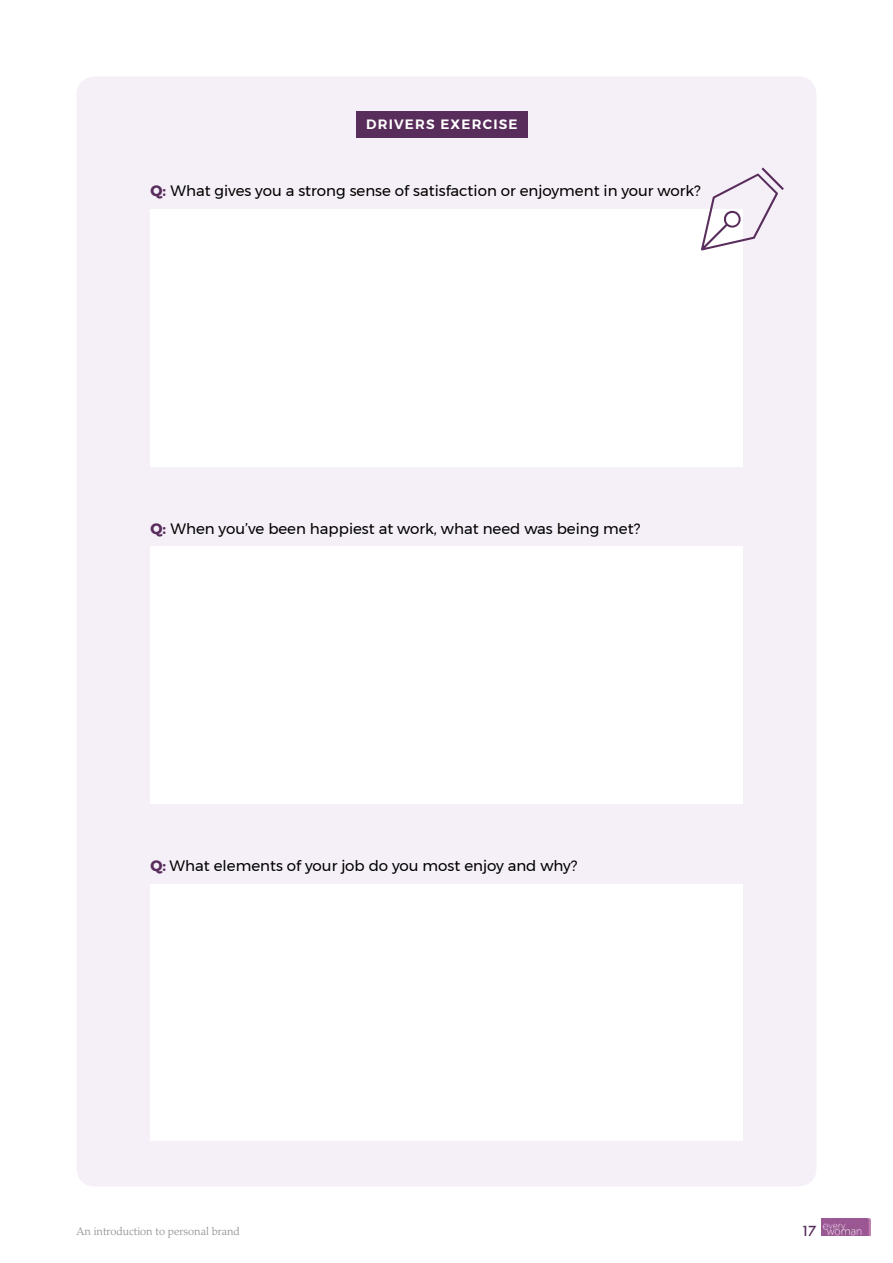
<style>
.page{position:relative;width:893px;height:1263px;background:#fff}
.page>*{position:absolute;margin:0;border:0;box-sizing:border-box;transform-origin:0 0}
.t1{font:15px "Montserrat";color:#000}
.t2{font:600 13.5px "Montserrat";letter-spacing:.09em;color:#fff}
.t3{font:500 13.5px "Futura";color:#582c5b}
.t4{font:300 11.25px "Palatino LT Pro";color:#8f8d8d}
.s1{font-weight:700;color:#582c5b}
</style>
<div class="page">
<div style="left:77px;top:77px;width:739px;height:1109px;background:#f5eff7;border-radius:18px"></div>
<div style="left:150px;top:209px;width:592px;height:257px;background:#fff"></div>
<div style="left:150px;top:546px;width:592px;height:258px;background:#fff"></div>
<div style="left:150px;top:884px;width:592px;height:257px;background:#fff"></div>
<svg style="left:701px;top:168px;width:83px;height:83px"></svg>
<img style="left:821px;top:1218px;width:50px;height:18px">
<div style="left:356px;top:111px;width:172px;height:26px;background:#582c5b"></div>
<p class="t2" style="left:366px;top:114px;width:153px">DRIVERS EXERCISE</p>
<p class="t1" style="left:150px;top:179px;width:552px"><span class="s1">Q:</span> What gives you a strong sense of satisfaction or enjoyment in your work?</p>
<p class="t1" style="left:150px;top:517px;width:491px"><span class="s1">Q:</span> When you’ve been happiest at work, what need was being met?</p>
<p class="t1" style="left:150px;top:854px;width:428px"><span class="s1">Q:</span> What elements of your job do you most enjoy and why?</p>
<p class="t4" style="left:77px;top:1224px;width:165px">An introduction to personal brand</p>
<p class="t3" style="left:801px;top:1221px;width:17px">17</p>
</div>
